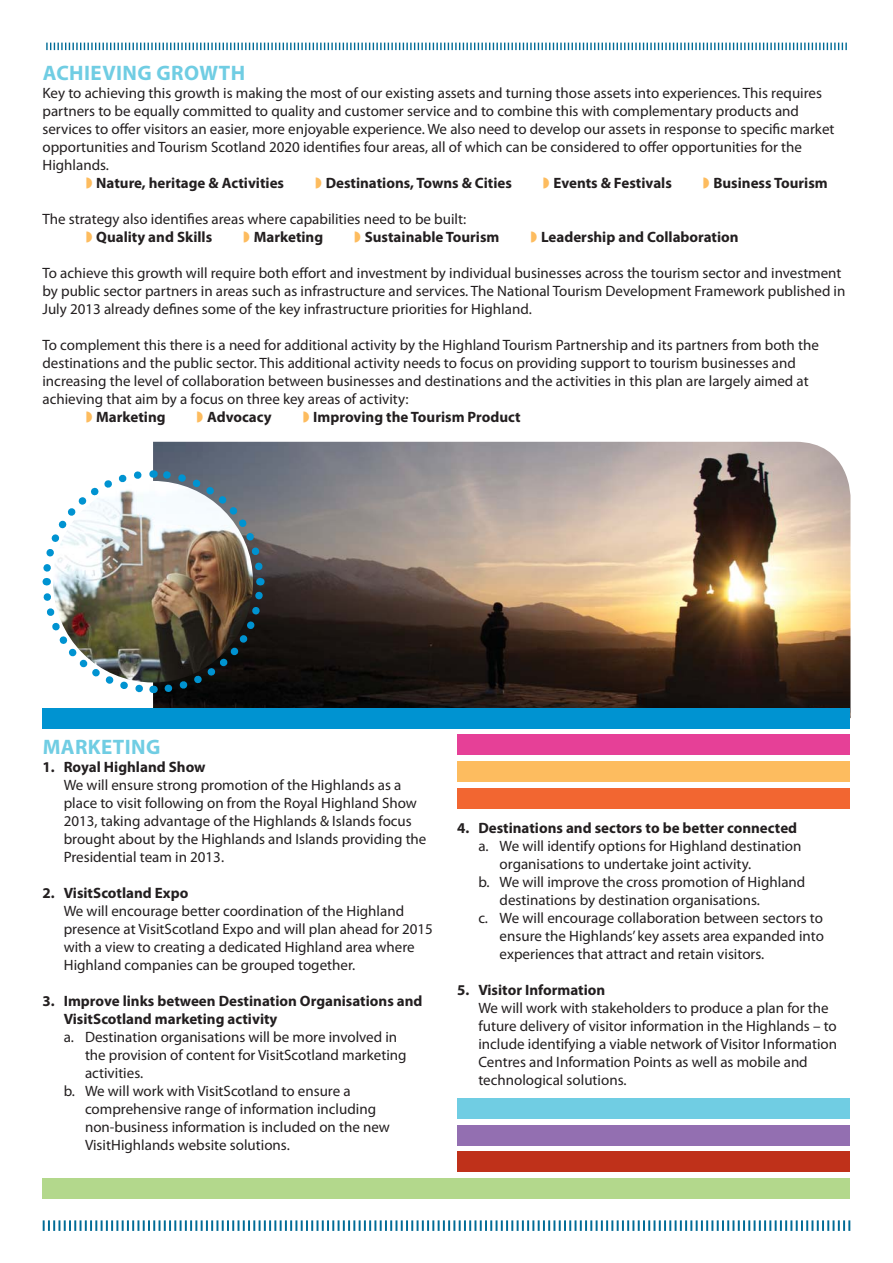
<style>
.page{position:relative;width:893px;height:1263px;background:#fff}
.page>*{position:absolute;margin:0;border:0;box-sizing:border-box;transform-origin:0 0}
.t1{font:700 21px "Myriad Pro";letter-spacing:.02em;color:#70cde3}
.t2{font:15px/18px "Myriad Pro";color:#231f20}
.t3{font:700 15px/18px "Myriad Pro";color:#231f20}
</style>
<div class="page">
<svg style="left:46px;top:43px;width:801px;height:7px"></svg>
<svg style="left:43px;top:1220px;width:807px;height:11px"></svg>
<img style="left:153px;top:442px;width:697px;height:266px">
<div style="left:42px;top:708px;width:808px;height:21px;background:#0093d1"></div>
<div style="left:457px;top:735px;width:393px;height:20px;background:#e64097"></div>
<div style="left:457px;top:788px;width:393px;height:21px;background:#f26631"></div>
<div style="left:457px;top:761px;width:393px;height:21px;background:#fdbc5f"></div>
<div style="left:457px;top:1098px;width:393px;height:21px;background:#70cde3"></div>
<div style="left:457px;top:1125px;width:393px;height:20px;background:#936fb1"></div>
<div style="left:42px;top:1178px;width:808px;height:21px;background:#b3d88c"></div>
<div style="left:457px;top:1151px;width:393px;height:21px;background:#bf311a"></div>
<svg style="left:42px;top:466px;width:226px;height:231px"></svg>
<img style="left:53px;top:481px;width:200px;height:201px;border-radius:50%">
<h1 class="t1" style="left:43px;top:65px;width:204px">ACHIEVING GROWTH</h1>
<p class="t2" style="left:42px;top:85px;width:793px">Key to achieving this growth is making the most of our existing assets and turning those assets into experiences. This requires partners to be equally committed to quality and customer service and to combine this with complementary products and services to offer visitors an easier, more enjoyable experience. We also need to develop our assets in response to specific market opportunities and Tourism Scotland 2020 identifies four areas, all of which can be considered to offer opportunities for the Highlands.</p>
<p class="t3" style="left:96px;top:175px;width:189px">Nature, heritage &amp; Activities</p>
<p class="t3" style="left:326px;top:175px;width:188px">Destinations, Towns &amp; Cities</p>
<p class="t3" style="left:553px;top:175px;width:120px">Events &amp; Festivals</p>
<p class="t3" style="left:713px;top:175px;width:116px">Business Tourism</p>
<p class="t2" style="left:42px;top:211px;width:425px">The strategy also identifies areas where capabilities need to be built:</p>
<p class="t3" style="left:96px;top:229px;width:117px">Quality and Skills</p>
<p class="t3" style="left:254px;top:229px;width:71px">Marketing</p>
<p class="t3" style="left:365px;top:229px;width:136px">Sustainable Tourism</p>
<p class="t3" style="left:541px;top:229px;width:199px">Leadership and Collaboration</p>
<p class="t2" style="left:42px;top:265px;width:804px">To achieve this growth will require both effort and investment by individual businesses across the tourism sector and investment by public sector partners in areas such as infrastructure and services. The National Tourism Development Framework published in<br>July 2013 already defines some of the key infrastructure priorities for Highland.</p>
<p class="t2" style="left:42px;top:337px;width:778px">To complement this there is a need for additional activity by the Highland Tourism Partnership and its partners from both the destinations and the public sector. This additional activity needs to focus on providing support to tourism businesses and increasing the level of collaboration between businesses and destinations and the activities in this plan are largely aimed at achieving that aim by a focus on three key areas of activity:</p>
<p class="t3" style="left:96px;top:409px;width:71px">Marketing</p>
<p class="t3" style="left:207px;top:409px;width:66px">Advocacy</p>
<p class="t3" style="left:313px;top:409px;width:209px">Improving the Tourism Product</p>
<h1 class="t1" style="left:43px;top:739px;width:119px">MARKETING</h1>
<p class="t3" style="left:42px;top:759px;width:165px">1. Royal Highland Show</p>
<p class="t2" style="left:64px;top:777px;width:364px">We will ensure strong promotion of the Highlands as a place to visit following on from the Royal Highland Show 2013, taking advantage of the Highlands &amp; Islands focus brought about by the Highlands and Islands providing the Presidential team in 2013.</p>
<p class="t3" style="left:42px;top:885px;width:147px">2. VisitScotland Expo</p>
<p class="t2" style="left:64px;top:903px;width:371px">We will encourage better coordination of the Highland presence at VisitScotland Expo and will plan ahead for 2015 with a view to creating a dedicated Highland area where Highland companies can be grouped together.</p>
<p class="t3" style="left:64px;top:993px;width:360px;text-indent:-21px">3. Improve links between Destination Organisations and<br>VisitScotland marketing activity</p>
<p class="t2" style="left:64px;top:1029px;width:335px">a. Destination organisations will be more involved in</p>
<p class="t2" style="left:85px;top:1047px;width:323px">the provision of content for VisitScotland marketing</p>
<p class="t2" style="left:85px;top:1065px;width:60px">activities.</p>
<p class="t2" style="left:64px;top:1083px;width:288px">b. We will work with VisitScotland to ensure a</p>
<p class="t2" style="left:85px;top:1101px;width:292px">comprehensive range of information including</p>
<p class="t2" style="left:85px;top:1119px;width:306px">non-business information is included on the new</p>
<p class="t2" style="left:85px;top:1137px;width:206px">VisitHighlands website solutions.</p>
<p class="t3" style="left:457px;top:820px;width:342px">4. Destinations and sectors to be better connected</p>
<p class="t2" style="left:478px;top:839px;width:325px">a. We will identify options for Highland destination</p>
<p class="t2" style="left:500px;top:857px;width:253px">organisations to undertake joint activity.</p>
<p class="t2" style="left:478px;top:875px;width:328px">b. We will improve the cross promotion of Highland</p>
<p class="t2" style="left:500px;top:893px;width:262px">destinations by destination organisations.</p>
<p class="t2" style="left:478px;top:911px;width:346px">c. We will encourage collaboration between sectors to</p>
<p class="t2" style="left:500px;top:929px;width:326px">ensure the Highlands’ key assets area expanded into</p>
<p class="t2" style="left:500px;top:947px;width:266px">experiences that attract and retain visitors.</p>
<p class="t3" style="left:457px;top:982px;width:150px">5. Visitor Information</p>
<p class="t2" style="left:478px;top:1001px;width:360px">We will work with stakeholders to produce a plan for the future delivery of visitor information in the Highlands – to include identifying a viable network of Visitor Information Centres and Information Points as well as mobile and technological solutions.</p>
</div>
